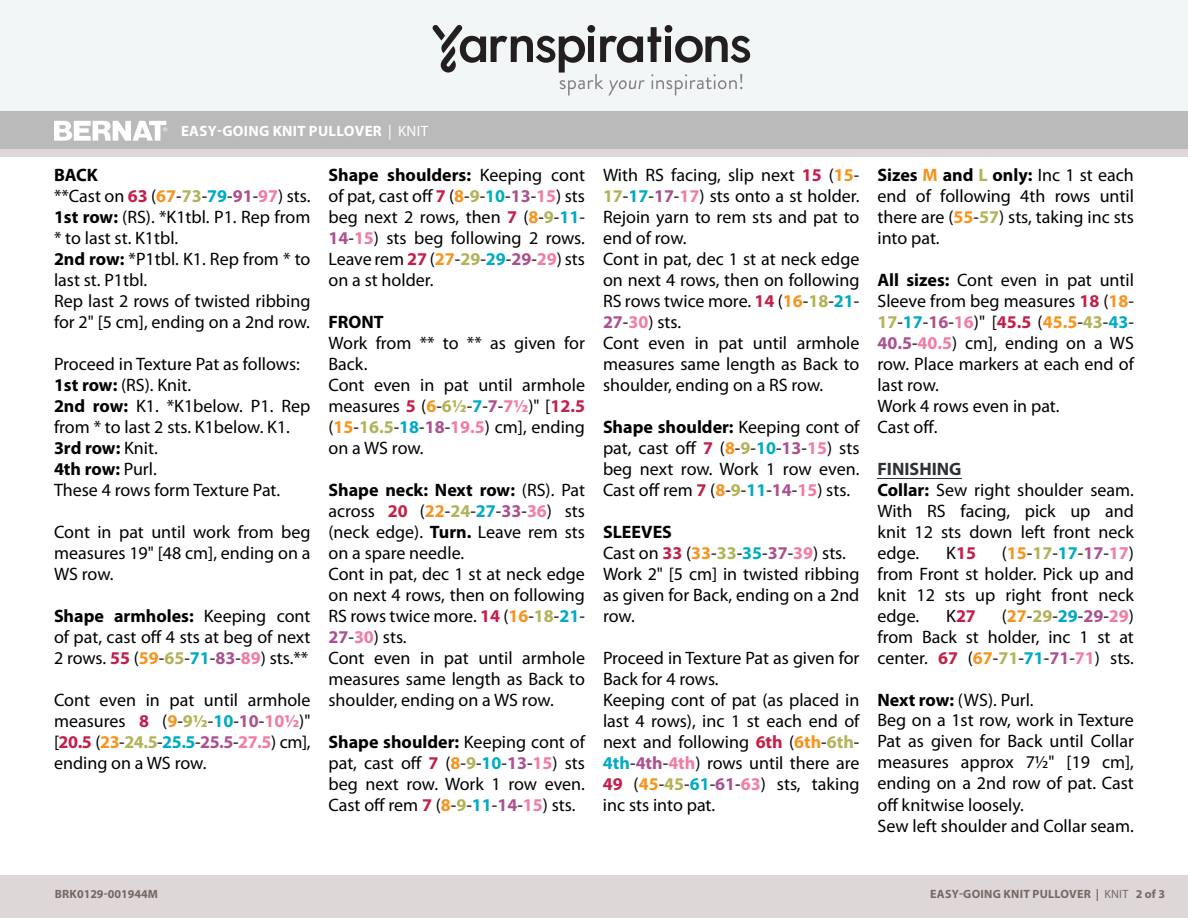
<style>
.page{position:relative;width:1188px;height:918px;background:#fff}
.page>*{position:absolute;margin:0;border:0;box-sizing:border-box;transform-origin:0 0}
.t1{font:18px/21px "Myriad Pro";color:#000}
.t2{font:700 18px "Myriad Pro";color:#c31f49}
.Pattern_Title{font:700 15px "Myriad Pro";letter-spacing:.02em;color:#fff}
.t3{font:700 12px "Myriad Pro";letter-spacing:.02em;color:#746865}
.t4{font:700 12px "Myriad Pro";letter-spacing:.02em;color:#756966}
.t5{font:700 12px "Myriad Pro";color:#746865}
.s1{font-weight:400}
.s2{font-weight:700}
.s3{font-weight:700;color:#c31f49}
.s4{font-weight:700;color:#f7941e}
.s5{font-weight:700;color:#b2b258}
.s6{font-weight:700;color:#00abc5}
.s7{font-weight:700;color:#ab5190}
.s8{font-weight:700;color:#f27ca2}
.s9{font-weight:700;color:#2e3236}
.s10{font-weight:400;color:#000}
</style>
<div class="page">
<div style="left:0;top:111px;width:1188px;height:38px;background:#bababa"></div>
<div style="left:0;top:0;width:1188px;height:111px;background:#f3f6f7"></div>
<svg style="left:433px;top:25px;width:318px;height:71px"></svg>
<div style="left:0;top:149px;width:1188px;height:769px;background:#ddd8d7"></div>
<div style="left:0;top:157px;width:1188px;height:717px;background:#fff"></div>
<svg style="left:54px;top:120px;width:113px;height:21px"></svg>
<hr style="left:877px;top:478px;width:85px;height:1px;background:#2e3236">
<p class="Pattern_Title" style="left:181px;top:121px;width:249px">EASY-GOING KNIT PULLOVER <span class="s1">| KNIT</span></p>
<p class="Pattern_Title" style="left:181px;top:121px;width:112px">MESH T P <span class="s1">| KNIT</span></p>
<p class="t1" style="left:54px;top:164px;width:258px"><span class="s2">BACK<br></span>**Cast on <span class="s3">63</span> (<span class="s4">67</span>-<span class="s5">73</span>-<span class="s6">79</span>-<span class="s7">91</span>-<span class="s8">97</span>) sts.<br><span class="s2">1st row:</span> (RS). *K1tbl. P1. Rep from * to last st. K1tbl.<br><span class="s2">2nd row:</span> *P1tbl. K1. Rep from * to last st. P1tbl.<br>Rep last 2 rows of twisted ribbing for 2" [5 cm], ending on a 2nd row.</p>
<p class="t1" style="left:54px;top:353px;width:258px">Proceed in Texture Pat as follows:<br><span class="s2">1st row:</span> (RS). Knit.<br><span class="s2">2nd row:</span> K1. *K1below. P1. Rep from * to last 2 sts. K1below. K1.<br><span class="s2">3rd row:</span> Knit.<br><span class="s2">4th row:</span> Purl.<br>These 4 rows form Texture Pat.</p>
<p class="t1" style="left:54px;top:521px;width:258px;text-align:justify">Cont in pat until work from beg measures 19" [48 cm], ending on a WS row.</p>
<p class="t1" style="left:54px;top:605px;width:258px;text-align:justify"><span class="s2">Shape armholes:</span> Keeping cont of pat, cast off 4 sts at beg of next 2 rows. <span class="s3">55</span> (<span class="s4">59</span>-<span class="s5">65</span>-<span class="s6">71</span>-<span class="s7">83</span>-<span class="s8">89</span>) sts.**</p>
<p class="t1" style="left:54px;top:689px;width:258px;text-align:justify">Cont even in pat until armhole measures <span class="s3">8</span> (<span class="s4">9</span>-<span class="s5">9½</span>-<span class="s6">10</span>-<span class="s7">10</span>-<span class="s8">10½</span>)" [<span class="s3">20.5</span> (<span class="s4">23</span>-<span class="s5">24.5</span>-<span class="s6">25.5</span>-<span class="s7">25.5</span>-<span class="s8">27.5</span>) cm], ending on a WS row.</p>
<p class="t1" style="left:329px;top:164px;width:258px;text-align:justify"><span class="s2">Shape shoulders:</span> Keeping cont of pat, cast off <span class="s3">7</span> (<span class="s4">8</span>-<span class="s5">9</span>-<span class="s6">10</span>-<span class="s7">13</span>-<span class="s8">15</span>) sts beg next 2 rows, then <span class="s3">7</span> (<span class="s4">8</span>-<span class="s5">9</span>-<span class="s6">11</span>- <span class="s7">14</span>-<span class="s8">15</span>) sts beg following 2 rows.<br>Leave rem <span class="s3">27</span> (<span class="s4">27</span>-<span class="s5">29</span>-<span class="s6">29</span>-<span class="s7">29</span>-<span class="s8">29</span>) sts on a st holder.</p>
<p class="t1" style="left:329px;top:311px;width:258px"><span class="s2">FRONT<br></span>Work from ** to ** as given for<br>Back.<br>Cont even in pat until armhole measures <span class="s3">5</span> (<span class="s4">6</span>-<span class="s5">6½</span>-<span class="s6">7</span>-<span class="s7">7</span>-<span class="s8">7½</span>)" [<span class="s3">12.5 </span>(<span class="s4">15</span>-<span class="s5">16.5</span>-<span class="s6">18</span>-<span class="s7">18</span>-<span class="s8">19.5</span>) cm], ending on a WS row.</p>
<p class="t1" style="left:328px;top:479px;width:258px"><span class="s2">Shape neck: Next row:</span> (RS). Pat across <span class="s3">20</span> (<span class="s4">22</span>-<span class="s5">24</span>-<span class="s6">27</span>-<span class="s7">33</span>-<span class="s8">36</span>) sts (neck edge). <span class="s2">Turn.</span> Leave rem sts on a spare needle.<br>Cont in pat, dec 1 st at neck edge on next 4 rows, then on following<br>RS rows twice more. <span class="s3">14</span> (<span class="s4">16</span>-<span class="s5">18</span>-<span class="s6">21</span>-<br><span class="s7">27</span>-<span class="s8">30</span>) sts.<br>Cont even in pat until armhole measures same length as Back to shoulder, ending on a WS row.</p>
<p class="t1" style="left:328px;top:731px;width:258px;text-align:justify"><span class="s2">Shape shoulder:</span> Keeping cont of pat, cast off <span class="s3">7</span> (<span class="s4">8</span>-<span class="s5">9</span>-<span class="s6">10</span>-<span class="s7">13</span>-<span class="s8">15</span>) sts beg next row. Work 1 row even.<br>Cast off rem <span class="s3">7</span> (<span class="s4">8</span>-<span class="s5">9</span>-<span class="s6">11</span>-<span class="s7">14</span>-<span class="s8">15</span>) sts.</p>
<p class="t1" style="left:603px;top:164px;width:258px">With RS facing, slip next <span class="s3">15</span> (<span class="s4">15</span>-<br><span class="s5">17</span>-<span class="s6">17</span>-<span class="s7">17</span>-<span class="s8">17</span>) sts onto a st holder.<br>Rejoin yarn to rem sts and pat to end of row.<br>Cont in pat, dec 1 st at neck edge on next 4 rows, then on following<br>RS rows twice more. <span class="s3">14</span> (<span class="s4">16</span>-<span class="s5">18</span>-<span class="s6">21</span>-<br><span class="s7">27</span>-<span class="s8">30</span>) sts.<br>Cont even in pat until armhole measures same length as Back to shoulder, ending on a RS row.</p>
<p class="t1" style="left:603px;top:416px;width:258px;text-align:justify"><span class="s2">Shape shoulder:</span> Keeping cont of pat, cast off <span class="s3">7</span> (<span class="s4">8</span>-<span class="s5">9</span>-<span class="s6">10</span>-<span class="s7">13</span>-<span class="s8">15</span>) sts beg next row. Work 1 row even.<br>Cast off rem <span class="s3">7</span> (<span class="s4">8</span>-<span class="s5">9</span>-<span class="s6">11</span>-<span class="s7">14</span>-<span class="s8">15</span>) sts.</p>
<p class="t1" style="left:603px;top:521px;width:258px"><span class="s2">SLEEVES<br></span>Cast on <span class="s3">33</span> (<span class="s4">33</span>-<span class="s5">33</span>-<span class="s6">35</span>-<span class="s7">37</span>-<span class="s8">39</span>) sts.<br>Work 2" [5 cm] in twisted ribbing as given for Back, ending on a 2nd row.</p>
<p class="t1" style="left:603px;top:647px;width:258px">Proceed in Texture Pat as given for<br>Back for 4 rows.<br>Keeping cont of pat (as placed in last 4 rows), inc 1 st each end of next and following <span class="s3">6th</span> (<span class="s4">6th</span>-<span class="s5">6th</span>-<br><span class="s6">4th</span>-<span class="s7">4th</span>-<span class="s8">4th</span>) rows until there are<br><span class="s3">49</span> (<span class="s4">45</span>-<span class="s5">45</span>-<span class="s6">61</span>-<span class="s7">61</span>-<span class="s8">63</span>) sts, taking inc sts into pat.</p>
<p class="t1" style="left:877px;top:164px;width:258px;text-align:justify"><span class="s2">Sizes</span> <span class="s4">M</span> <span class="s2">and</span> <span class="s5">L</span> <span class="s2">only:</span> Inc 1 st each end of following 4th rows until there are (<span class="s4">55</span>-<span class="s5">57</span>) sts, taking inc sts into pat.</p>
<p class="t1" style="left:877px;top:269px;width:258px"><span class="s2">All sizes:</span> Cont even in pat until<br>Sleeve from beg measures <span class="s3">18</span> (<span class="s4">18</span>-<br><span class="s5">17</span>-<span class="s6">17</span>-<span class="s7">16</span>-<span class="s8">16</span>)" [<span class="s3">45.5</span> (<span class="s4">45.5</span>-<span class="s5">43</span>-<span class="s6">43</span>-<br><span class="s7">40.5</span>-<span class="s8">40.5</span>) cm], ending on a WS row. Place markers at each end of last row.<br>Work 4 rows even in pat.<br>Cast off.</p>
<p class="t1" style="left:877px;top:458px;width:258px"><span class="s9">FINISHING<br></span><span class="s2">Collar:</span> Sew right shoulder seam.<br>With RS facing, pick up and knit 12 sts down left front neck edge.</p>
<p class="t1" style="left:877px;top:542px;width:258px;text-align:justify;text-indent:124px">(<span class="s4">15</span>-<span class="s5">17</span>-<span class="s6">17</span>-<span class="s7">17</span>-<span class="s8">17</span>) from Front st holder. Pick up and knit 12 sts up right front neck edge.</p>
<p class="t2" style="left:946px;top:541px;width:31px"><span class="s10">K</span>15</p>
<p class="t1" style="left:877px;top:605px;width:258px;text-align:justify;text-indent:124px">(<span class="s4">27</span>-<span class="s5">29</span>-<span class="s6">29</span>-<span class="s7">29</span>-<span class="s8">29</span>) from Back st holder, inc 1 st at center. <span class="s3">67</span> (<span class="s4">67</span>-<span class="s5">71</span>-<span class="s6">71</span>-<span class="s7">71</span>-<span class="s8">71</span>) sts.</p>
<p class="t1" style="left:877px;top:689px;width:258px"><span class="s2">Next row:</span> (WS). Purl.<br>Beg on a 1st row, work in Texture<br>Pat as given for Back until Collar measures approx 71/2" [19 cm], ending on a 2nd row of pat. Cast off knitwise loosely.<br>Sew left shoulder and Collar seam.</p>
<p class="t2" style="left:946px;top:604px;width:31px"><span class="s10">K</span>27</p>
<p class="t5" style="left:55px;top:886px;width:105px">BRK0129-001944M</p>
<p class="t4" style="left:930px;top:886px;width:236px">EASY-GOING KNIT PULLOVER | <span class="s1">KNIT</span> 2 of 3</p>
<p class="t3" style="left:846px;top:887px;width:289px">GRANNY STRAWBERRY DISHCLO H | <span class="s1">CR CHET 1 of 1</span></p>
</div>
